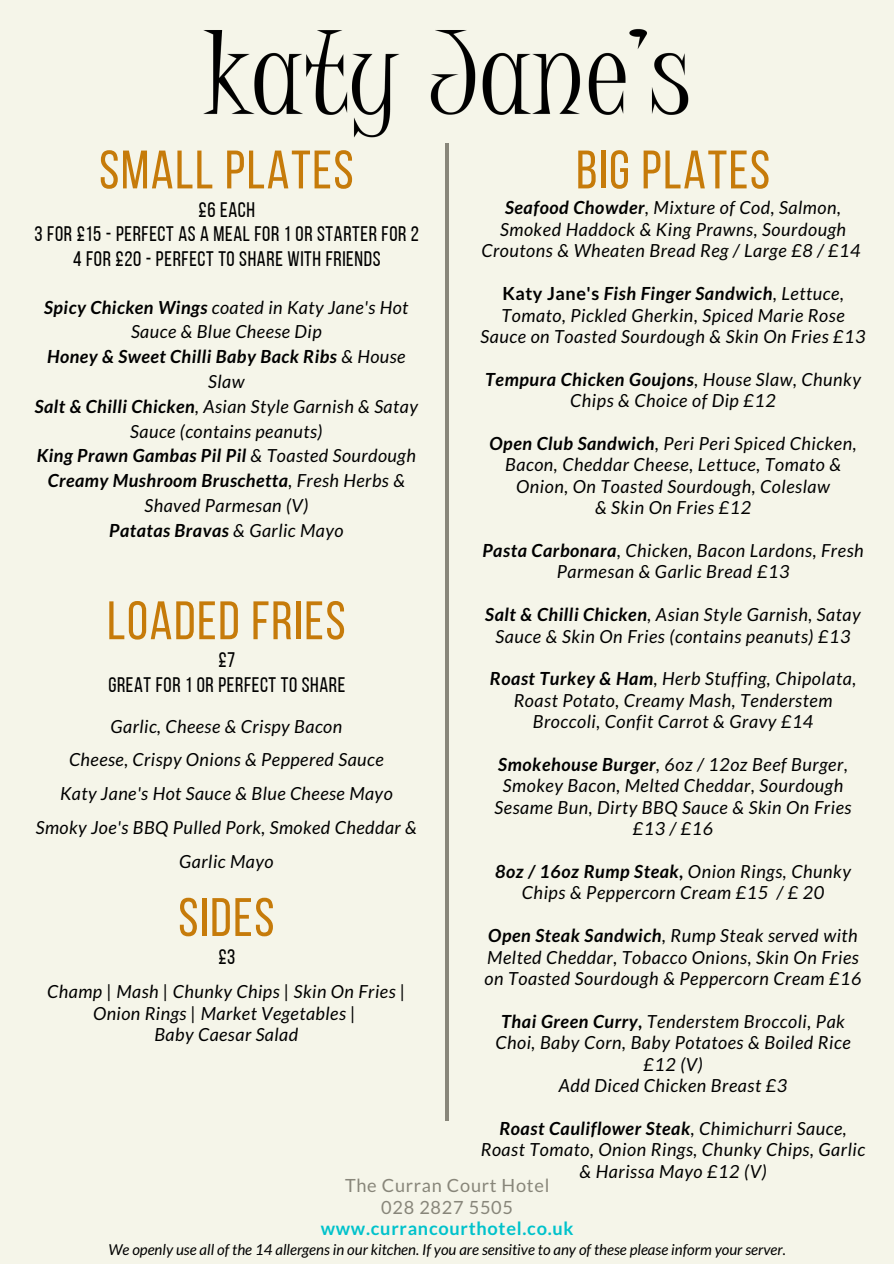
<style>
.page{position:relative;width:894px;height:1264px;background:#fff}
.page>*{position:absolute;margin:0;border:0;box-sizing:border-box;transform-origin:0 0}
.t1{font:54px "Bebas Neue";letter-spacing:.03em;color:#c67b0a}
.t2{font:21px "Bebas Neue";letter-spacing:.03em;color:#000}
.t3{font:18.15px "Lato";letter-spacing:.04em;color:#88867a}
.t4{font:700 18.15px "Lato";letter-spacing:.04em;color:#00c2cb}
.t5{font:italic 18px/21.5px "Lato";letter-spacing:.03em;color:#000;text-align:center}
.t6{font:italic 700 18px/24.8px "Lato";letter-spacing:.025em;color:#000;text-align:center}
.t7{font:italic 15px "Lato";color:#000}
.s1{font-weight:700}
.s2{font-weight:400}
.s3{font-weight:700;font-style:normal}
</style>
<div class="page">
<div style="left:0;top:0;width:893px;height:1263px;background:#f5f5e9"></div>
<hr style="left:445px;top:143px;width:4px;height:977px;background:#88867a">
<img style="left:203px;top:29px;width:486px;height:109px">
<p class="t1" style="left:99px;top:148px;width:256px">SMALL PLATES</p>
<p class="t2" style="left:198px;top:201px;width:58px">£6 EACH</p>
<p class="t2" style="left:35px;top:225px;width:386px">3 FOR £15 - PERFECT AS A MEAL FOR 1 OR STARTER FOR 2</p>
<p class="t2" style="left:73px;top:250px;width:309px">4 FOR £20 - PERFECT TO SHARE WITH FRIENDS</p>
<p class="t5" style="left:44px;top:294px;width:365px;line-height:24.8px"><span class="s1">Spicy Chicken Wings</span> coated in Katy Jane's Hot<br>Sauce &amp; Blue Cheese Dip</p>
<p class="t6" style="left:47px;top:344px;width:360px">Honey &amp; Sweet Chilli Baby Back Ribs <span class="s2">&amp; House<br>Slaw</span></p>
<p class="t5" style="left:35px;top:393px;width:384px;line-height:24.8px"><span class="s1">Salt &amp; Chilli Chicken</span>, Asian Style Garnish &amp; Satay<br>Sauce (contains peanuts)</p>
<p class="t6" style="left:37px;top:443px;width:380px">King Prawn Gambas Pil Pil <span class="s2">&amp; Toasted Sourdough</span></p>
<p class="t5" style="left:48px;top:468px;width:359px;line-height:24.8px"><span class="s1">Creamy Mushroom Bruschetta</span>, Fresh Herbs &amp;<br>Shaved Parmesan (V)</p>
<p class="t6" style="left:109px;top:517px;width:236px">Patatas Bravas <span class="s2">&amp; Garlic Mayo</span></p>
<p class="t1" style="left:576px;top:148px;width:195px">BIG PLATES</p>
<p class="t5" style="left:481px;top:197px;width:380px"><span class="s1">Seafood Chowder</span>, Mixture of Cod, Salmon,<br>Smoked Haddock &amp; King Prawns, Sourdough<br>Croutons &amp; Wheaten Bread Reg / Large £8 / £14</p>
<p class="t5" style="left:480px;top:282px;width:386px"><span class="s3">Katy Jane's</span> <span class="s1">Fish Finger Sandwich</span>, Lettuce,<br>Tomato, Pickled Gherkin, Spiced Marie Rose<br>Sauce on Toasted Sourdough &amp; Skin On Fries £13</p>
<p class="t5" style="left:485px;top:368px;width:377px"><span class="s1">Tempura Chicken Goujons</span>, House Slaw, Chunky<br>Chips &amp; Choice of Dip £12</p>
<p class="t5" style="left:489px;top:432px;width:368px"><span class="s1">Open Club Sandwich</span>, Peri Peri Spiced Chicken,<br>Bacon, Cheddar Cheese, Lettuce, Tomato &amp;<br>Onion, On Toasted Sourdough, Coleslaw</p>
<p class="t5" style="left:595px;top:496px;width:158px">&amp; Skin On Fries £12</p>
<p class="t5" style="left:482px;top:539px;width:383px"><span class="s1">Pasta Carbonara</span>, Chicken, Bacon Lardons, Fresh<br>Parmesan &amp; Garlic Bread £13</p>
<p class="t5" style="left:485px;top:603px;width:377px"><span class="s1">Salt &amp; Chilli Chicken</span>, Asian Style Garnish, Satay<br>Sauce &amp; Skin On Fries (contains peanuts) £13</p>
<p class="t5" style="left:490px;top:667px;width:367px"><span class="s1">Roast Turkey &amp; Ham</span>, Herb Stuffing, Chipolata,<br>Roast Potato, Creamy Mash, Tenderstem<br>Broccoli, Confit Carrot &amp; Gravy £14</p>
<p class="t5" style="left:494px;top:753px;width:358px"><span class="s1">Smokehouse Burger</span>, 6oz / 12oz Beef Burger, Smokey Bacon, Melted Cheddar, Sourdough Sesame Bun, Dirty BBQ Sauce &amp; Skin On Fries £13 / £16</p>
<p class="t5" style="left:495px;top:860px;width:357px"><span class="s1">8oz / 16oz Rump Steak,</span> Onion Rings, Chunky<br>Chips &amp; Peppercorn Cream £15 / £ 20</p>
<p class="t5" style="left:484px;top:924px;width:378px;text-align:left"><span class="s1">Open Steak Sandwich</span>, Rump Steak served with<br>Melted Cheddar, Tobacco Onions, Skin On Fries on Toasted Sourdough &amp; Peppercorn Cream £16</p>
<p class="t5" style="left:495px;top:1010px;width:357px"><span class="s1">Thai Green Curry,</span> Tenderstem Broccoli, Pak<br>Choi, Baby Corn, Baby Potatoes &amp; Boiled Rice £12 (V)</p>
<p class="t5" style="left:558px;top:1074px;width:230px">Add Diced Chicken Breast £3</p>
<p class="t5" style="left:480px;top:1117px;width:386px"><span class="s1">Roast Cauliflower Steak</span>, Chimichurri Sauce,<br>Roast Tomato, Onion Rings, Chunky Chips, Garlic &amp; Harissa Mayo £12 (V)</p>
<p class="t1" style="left:107px;top:598px;width:240px">LOADED FRIES</p>
<p class="t2" style="left:218px;top:651px;width:18px">£7</p>
<p class="t2" style="left:108px;top:676px;width:238px">GREAT FOR 1 OR PERFECT TO SHARE</p>
<p class="t5" style="left:110px;top:715px;width:233px">Garlic, Cheese &amp; Crispy Bacon</p>
<p class="t5" style="left:69px;top:748px;width:316px">Cheese, Crispy Onions &amp; Peppered Sauce</p>
<p class="t5" style="left:60px;top:782px;width:334px">Katy Jane's Hot Sauce &amp; Blue Cheese Mayo</p>
<p class="t5" style="left:36px;top:810px;width:382px;line-height:33.8px">Smoky Joe's BBQ Pulled Pork, Smoked Cheddar &amp;<br>Garlic Mayo</p>
<p class="t1" style="left:178px;top:895px;width:98px">SIDES</p>
<p class="t2" style="left:218px;top:948px;width:18px">£3</p>
<p class="t5" style="left:47px;top:980px;width:359px">Champ | Mash | Chunky Chips | Skin On Fries |<br>Onion Rings | Market Vegetables |</p>
<p class="t5" style="left:154px;top:1023px;width:145px">Baby Caesar Salad</p>
<p class="t3" style="left:345px;top:1174px;width:206px">The Curran Court Hotel</p>
<p class="t3" style="left:381px;top:1196px;width:133px">028 2827 5505</p>
<p class="t4" style="left:320px;top:1216px;width:254px">www.currancourthotel.co.uk</p>
<p class="t7" style="left:108px;top:1239px;width:678px">We openly use all of the 14 allergens in our kitchen. If you are sensitive to any of these please inform your server.</p>
</div>
